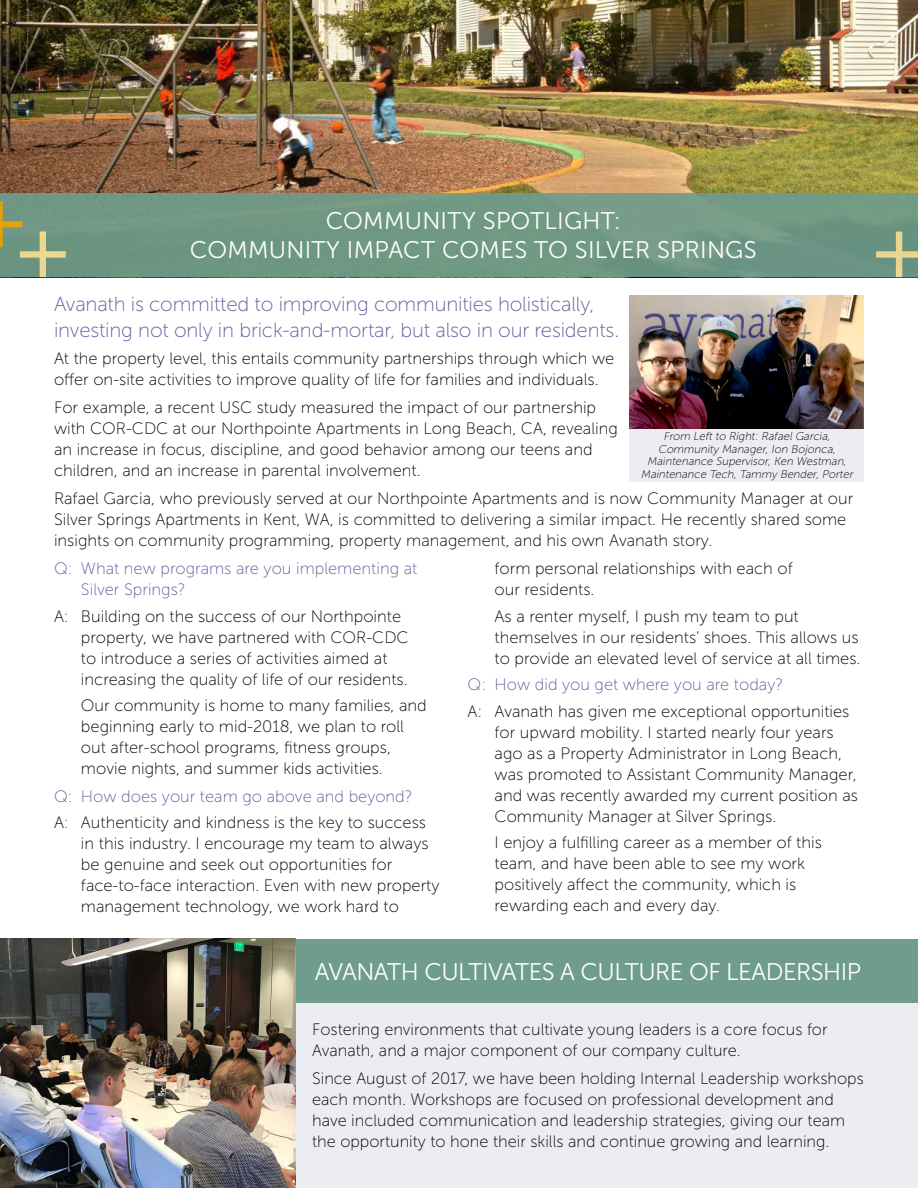
<style>
.page{position:relative;width:918px;height:1188px;background:#fff}
.page>*{position:absolute;margin:0;border:0;box-sizing:border-box;transform-origin:0 0}
.t1{font:24px/28.8px "Museo Sans 300";letter-spacing:.005em;color:#fff;text-align:center}
.t2{font:24px "Museo Sans 300";letter-spacing:-.02em;color:#fff}
.t3{font:20.4px/25.5px "Museo Sans 100";letter-spacing:-.01em;color:#615d9b}
.t4{font:16.5px/21px "Museo Sans 100";color:#000}
.t5{font:16.5px/21px "Museo Sans 100";color:#615d9b}
.t6{font:italic 11.25px/12.8px "Museo Sans 100";color:#000;text-align:center}
</style>
<div class="page">
<div style="left:289px;top:993px;width:629px;height:195px;background:#ebedf2"></div>
<img style="left:0;top:0;width:918px;height:194px">
<div style="left:0;top:194px;width:918px;height:83px;background:#709883"></div>
<svg style="left:876px;top:232px;width:42px;height:45px"></svg>
<svg style="left:0;top:201px;width:66px;height:76px"></svg>
<div style="left:278px;top:939px;width:640px;height:63px;background:#6f9c8b"></div>
<img style="left:0;top:939px;width:296px;height:249px">
<img style="left:630px;top:296px;width:234px;height:133px">
<div style="left:630px;top:429px;width:234px;height:53px;background:#ebedf2"></div>
<h1 class="t1" style="left:190px;top:207px;width:568px">COMMUNITY SPOTLIGHT:<br>COMMUNITY IMPACT COMES TO SILVER SPRINGS</h1>
<p class="t3" style="left:54px;top:292px;width:567px">Avanath is committed to improving communities holistically, investing not only in brick-and-mortar, but also in our residents.</p>
<p class="t4" style="left:54px;top:348px;width:562px">At the property level, this entails community partnerships through which we offer on-site activities to improve quality of life for families and individuals.</p>
<p class="t4" style="left:54px;top:397px;width:565px">For example, a recent USC study measured the impact of our partnership with COR-CDC at our Northpointe Apartments in Long Beach, CA, revealing an increase in focus, discipline, and good behavior among our teens and children, and an increase in parental involvement.</p>
<p class="t4" style="left:54px;top:488px;width:801px">Rafael Garcia, who previously served at our Northpointe Apartments and is now Community Manager at our<br>Silver Springs Apartments in Kent, WA, is committed to delivering a similar impact. He recently shared some insights on community programming, property management, and his own Avanath story.</p>
<p class="t5" style="left:81px;top:558px;width:338px;text-indent:-27px">Q: What new programs are you implementing at<br>Silver Springs?</p>
<p class="t4" style="left:81px;top:606px;width:329px;text-indent:-27px">A: Building on the success of our Northpointe property, we have partnered with COR-CDC to introduce a series of activities aimed at increasing the quality of life of our residents.</p>
<p class="t4" style="left:81px;top:695px;width:347px">Our community is home to many families, and beginning early to mid-2018, we plan to roll out after-school programs, fitness groups, movie nights, and summer kids activities.</p>
<p class="t5" style="left:54px;top:786px;width:360px">Q: How does your team go above and beyond?</p>
<p class="t4" style="left:81px;top:812px;width:360px;text-indent:-27px">A: Authenticity and kindness is the key to success in this industry. I encourage my team to always be genuine and seek out opportunities for face-to-face interaction. Even with new property management technology, we work hard to</p>
<p class="t6" style="left:641px;top:430px;width:216px">From Left to Right: Rafael Garcia, Community Manager, Ion Bojonca, Maintenance Supervisor, Ken Westman, Maintenance Tech, Tammy Bender, Porter</p>
<p class="t4" style="left:495px;top:558px;width:300px">form personal relationships with each of our residents.</p>
<p class="t4" style="left:495px;top:606px;width:367px">As a renter myself, I push my team to put themselves in our residents’ shoes. This allows us to provide an elevated level of service at all times.</p>
<p class="t5" style="left:468px;top:674px;width:317px">Q: How did you get where you are today?</p>
<p class="t4" style="left:495px;top:701px;width:365px;text-indent:-27px">A: Avanath has given me exceptional opportunities for upward mobility. I started nearly four years ago as a Property Administrator in Long Beach, was promoted to Assistant Community Manager, and was recently awarded my current position as Community Manager at Silver Springs.</p>
<p class="t4" style="left:495px;top:832px;width:329px">I enjoy a fulfilling career as a member of this team, and have been able to see my work positively affect the community, which is rewarding each and every day.</p>
<h1 class="t2" style="left:315px;top:958px;width:548px">AVANATH CULTIVATES A CULTURE OF LEADERSHIP</h1>
<p class="t4" style="left:312px;top:1019px;width:517px">Fostering environments that cultivate young leaders is a core focus for<br>Avanath, and a major component of our company culture.</p>
<p class="t4" style="left:312px;top:1068px;width:553px">Since August of 2017, we have been holding Internal Leadership workshops each month. Workshops are focused on professional development and have included communication and leadership strategies, giving our team the opportunity to hone their skills and continue growing and learning.</p>
</div>
